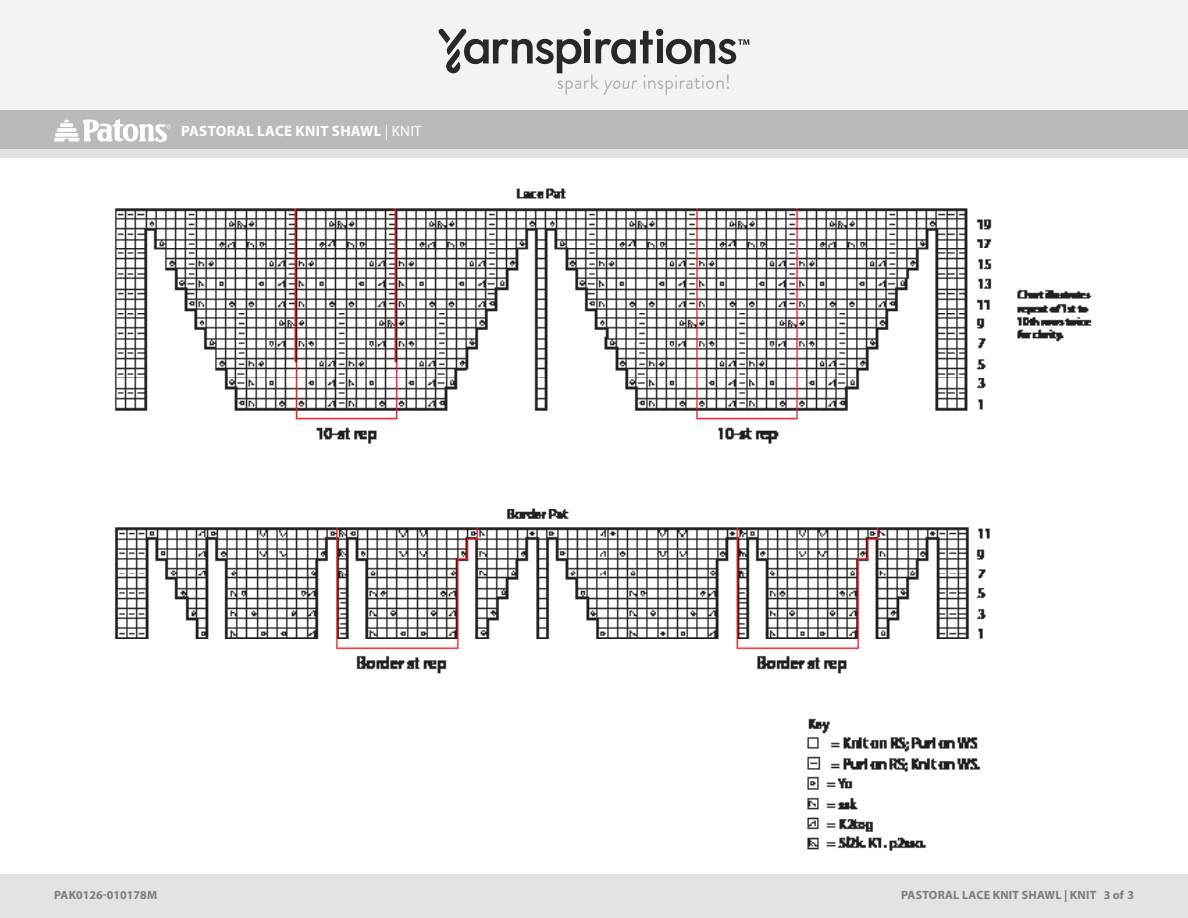
<style>
.page{position:relative;width:1188px;height:918px;background:#fff}
.page>*{position:absolute;margin:0;border:0;box-sizing:border-box;transform-origin:0 0}
.Pattern_Title{font:700 15px "Myriad Pro";letter-spacing:.02em;color:#fff}
.t1{font:700 12px "Myriad Pro";letter-spacing:.02em;color:#7d7d7d}
.t2{font:700 12px "Myriad Pro";color:#7d7d7d}
.s1{font-weight:400}
</style>
<div class="page">
<div style="left:0;top:875px;width:1188px;height:43px;background:#e4e3e3"></div>
<div style="left:0;top:149px;width:1188px;height:9px;background:#e4e3e3"></div>
<div style="left:0;top:0;width:1188px;height:111px;background:#f2f3f4"></div>
<div style="left:0;top:111px;width:1188px;height:38px;background:#bbbaba"></div>
<svg style="left:438px;top:29px;width:311px;height:66px"></svg>
<svg style="left:54px;top:119px;width:117px;height:24px"></svg>
<img style="left:114px;top:188px;width:978px;height:663px">
<p class="Pattern_Title" style="left:181px;top:121px;width:242px">PASTORAL LACE KNIT SHAWL <span class="s1">| KNIT</span></p>
<p class="t2" style="left:54px;top:887px;width:105px">PAK0126-010178M</p>
<p class="t1" style="left:901px;top:887px;width:235px">PASTORAL LACE KNIT SHAWL | KNIT 3 of 3</p>
</div>
